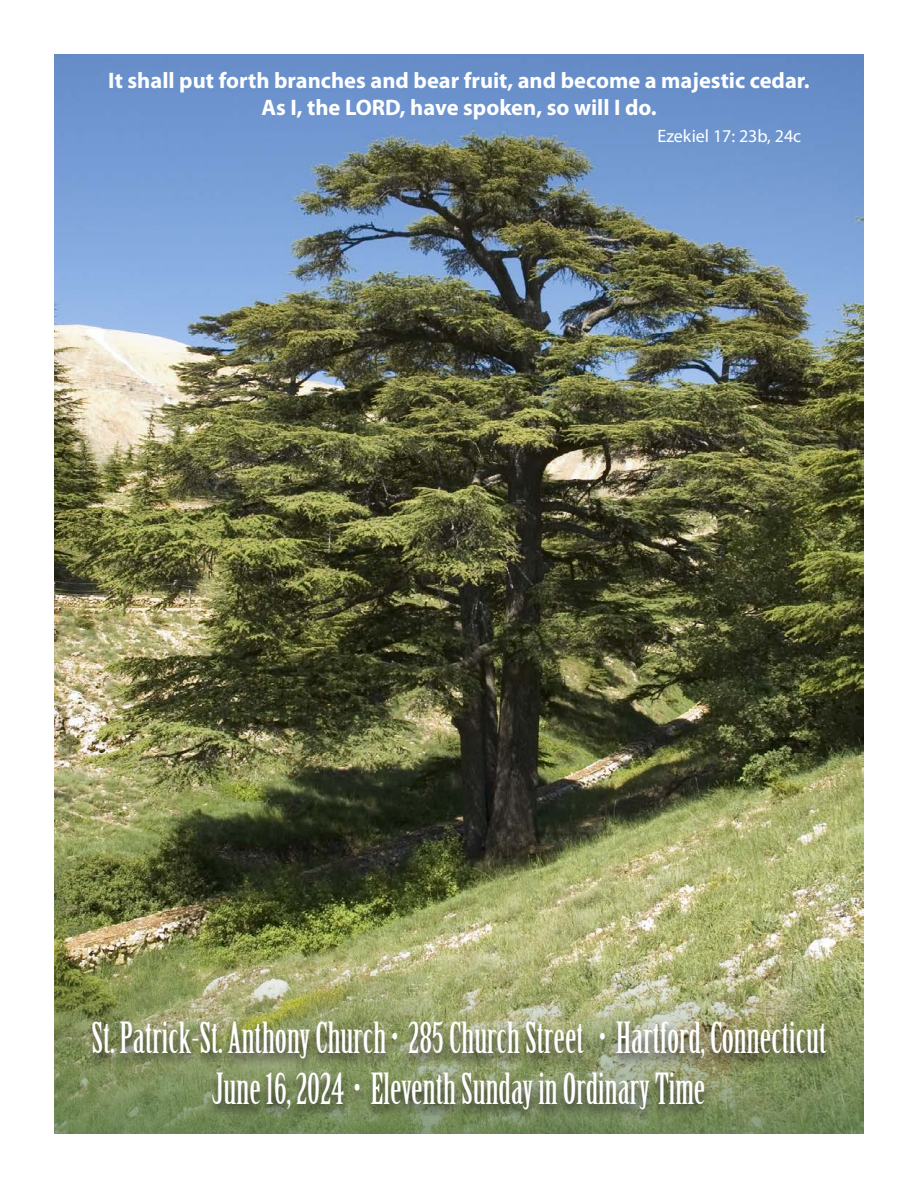
<style>
.page{position:relative;width:918px;height:1188px;background:#fff}
.page>*{position:absolute;margin:0;border:0;box-sizing:border-box;transform-origin:0 0}
.t1{font:42px/50.4px "Birch Std";color:#fff;text-align:center}
.t2{font:700 22.5px/27px "Myriad Pro";color:#fff;text-align:center}
.t3{font:18px "Myriad Pro";color:#fff}
</style>
<div class="page">
<img style="left:54px;top:54px;width:810px;height:899px">
<svg style="left:54px;top:953px;width:810px;height:181px;background:#9ba36e"></svg>
<div style="left:85px;top:1020px;width:749px;height:103px;background:#231f20;opacity:.75"></div>
<p class="t2" style="left:108px;top:66px;width:703px">It shall put forth branches and bear fruit, and become a majestic cedar.<br>As I, the LORD, have spoken, so will I do.</p>
<p class="t3" style="left:657px;top:125px;width:145px">Ezekiel 17: 23b, 24c</p>
<p class="t1" style="left:91px;top:1014px;width:737px">St. Patrick-St. Anthony Church • 285 Church Street • Hartford, Connecticut<br>June 16, 2024 • Eleventh Sunday in Ordinary Time</p>
</div>
